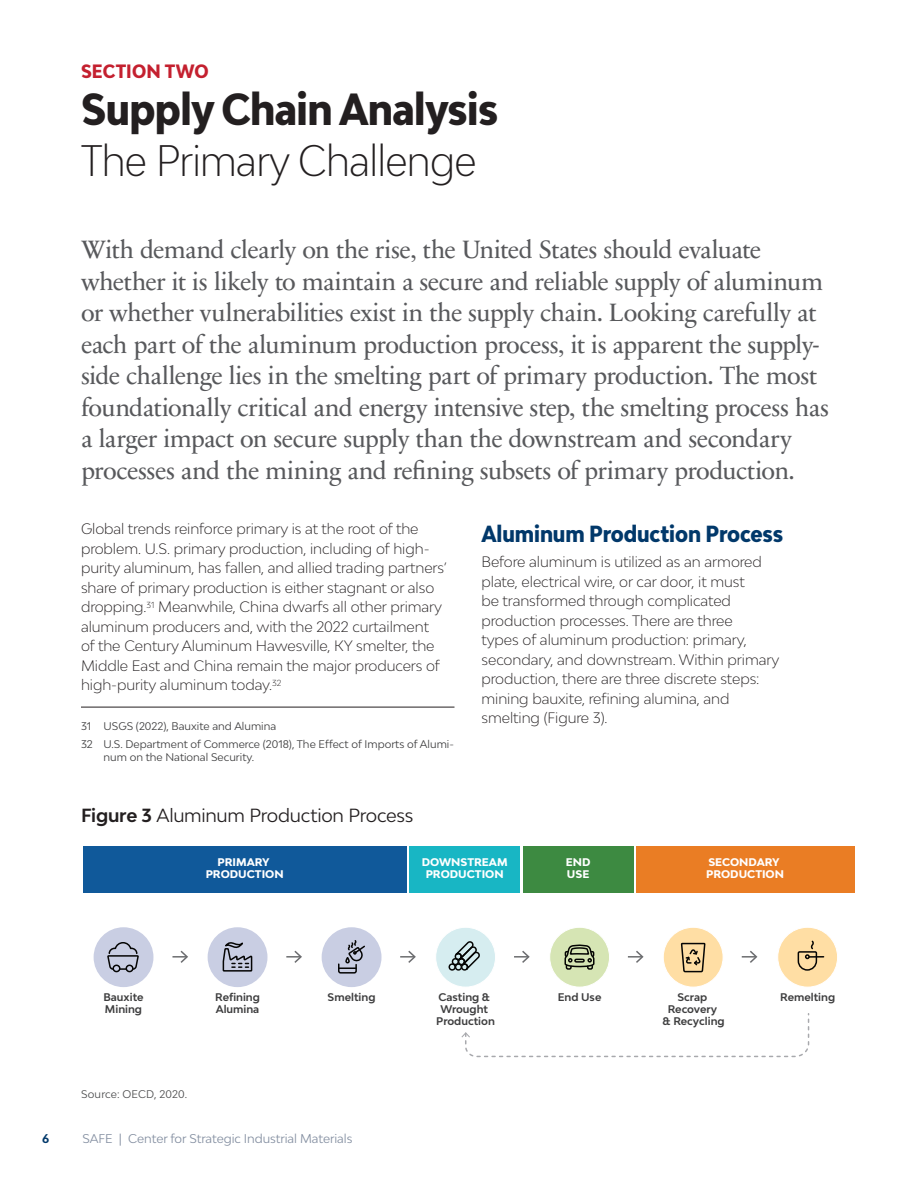
<style>
.page{position:relative;width:918px;height:1188px;background:#fff}
.page>*{position:absolute;margin:0;border:0;box-sizing:border-box;transform-origin:0 0}
.Section_Head{font:800 condensed 42px/51px "Bw Modelica";letter-spacing:-.015em;color:#231f20}
.Intro{font:25.5px/31.5px "Sabon Next LT";letter-spacing:-.025em;color:#58595c}
.Subsection_Head{font:800 condensed 21.75px "Bw Modelica";letter-spacing:-.005em;color:#01386a}
.Figure_Title{font:18px "Bw Modelica";letter-spacing:-.015em;color:#231f20}
.Kicker{font:800 condensed 18px "Bw Modelica";letter-spacing:.005em;color:#c4202f}
.Body_First{font:300 14.25px/19.5px "Bw Modelica";letter-spacing:-.005em;color:#231f20}
.t1{font:12px "Bw Modelica";letter-spacing:-.005em;color:#848fa1}
.t2{font:700 12px "Bw Modelica";color:#01386a}
.Footnote{font:10.5px/13.5px "Bw Modelica";color:#3e3e3f}
.t3{font:700 10.5px/12px "Bw Modelica";color:#3e3e3f;text-align:center}
.t4{font:800 10.5px/12px "Bw Modelica";color:#fff;text-align:center}
.Figure_Caption{font:10.5px "Bw Modelica";letter-spacing:.01em;color:#4b4c4d}
.s1{font-weight:300}
.s2{font-weight:700}
</style>
<div class="page">
<hr style="left:81px;top:707px;width:373px;height:1px;background:#231f20">
<div style="left:83px;top:847px;width:324px;height:46px;background:#10599a"></div>
<div style="left:409px;top:847px;width:111px;height:46px;background:#18b6c4"></div>
<div style="left:523px;top:847px;width:110px;height:46px;background:#3d8a41"></div>
<div style="left:636px;top:847px;width:218px;height:46px;background:#ea7d24"></div>
<svg style="left:172px;top:951px;width:16px;height:12px"></svg>
<svg style="left:286px;top:951px;width:16px;height:12px"></svg>
<svg style="left:742px;top:951px;width:15px;height:12px"></svg>
<svg style="left:628px;top:951px;width:16px;height:12px"></svg>
<svg style="left:514px;top:951px;width:16px;height:12px"></svg>
<svg style="left:400px;top:951px;width:16px;height:12px"></svg>
<svg style="left:461px;top:1013px;width:349px;height:45px"></svg>
<div style="left:94px;top:927px;width:59px;height:60px;background:#c9cee3;border-radius:50%"></div>
<div style="left:112px;top:965px;width:9px;height:7px;border:2px solid #050504;border-radius:50%"></div>
<div style="left:126px;top:965px;width:8px;height:7px;border:2px solid #050504;border-radius:50%"></div>
<svg style="left:107px;top:942px;width:32px;height:29px"></svg>
<div style="left:663px;top:927px;width:60px;height:60px;background:#ffdea4;border-radius:50%"></div>
<svg style="left:680px;top:927px;width:26px;height:60px"></svg>
<div style="left:550px;top:927px;width:60px;height:60px;background:#d6e5b4;border-radius:50%"></div>
<div style="left:549px;top:927px;width:61px;height:61px;border:1px solid #fff;border-radius:50%"></div>
<svg style="left:564px;top:944px;width:31px;height:26px"></svg>
<div style="left:208px;top:927px;width:59px;height:60px;background:#c9cee3;border-radius:50%"></div>
<svg style="left:222px;top:942px;width:31px;height:30px"></svg>
<div style="left:436px;top:927px;width:60px;height:60px;background:#d6edf0;border-radius:50%"></div>
<div style="left:435px;top:927px;width:61px;height:61px;border:1px solid #fff;border-radius:50%"></div>
<svg style="left:448px;top:941px;width:32px;height:30px"></svg>
<div style="left:322px;top:927px;width:60px;height:60px;background:#c9cee3;border-radius:50%"></div>
<svg style="left:338px;top:940px;width:27px;height:34px"></svg>
<div style="left:778px;top:927px;width:60px;height:60px;background:#ffdea4;border-radius:50%"></div>
<div style="left:777px;top:927px;width:61px;height:61px;border:1px solid #fff;border-radius:50%"></div>
<svg style="left:797px;top:940px;width:27px;height:31px"></svg>
<p class="Kicker" style="left:81px;top:60px;width:129px">SECTION TWO</p>
<p class="Section_Head" style="left:81px;top:83px;width:419px">Supply Chain Analysis<br><span class="s1">The Primary Challenge</span></p>
<p class="Intro" style="left:81px;top:235px;width:750px">With demand clearly on the rise, the United States should evaluate whether it is likely to maintain a secure and reliable supply of aluminum or whether vulnerabilities exist in the supply chain. Looking carefully at each part of the aluminum production process, it is apparent the supply&shy;side challenge lies in the smelting part of primary production. The most foundationally critical and energy intensive step, the smelting process has a larger impact on secure supply than the downstream and secondary processes and the mining and refining subsets of primary production.</p>
<p class="Body_First" style="left:81px;top:519px;width:368px">Global trends reinforce primary is at the root of the problem. U.S. primary production, including of high&shy;purity aluminum, has fallen, and allied trading partners’ share of primary production is either stagnant or also dropping.<sup>31</sup> Meanwhile, China dwarfs all other primary aluminum producers and, with the 2022 curtailment<br>of the Century Aluminum Hawesville, KY smelter, the Middle East and China remain the major producers of high-purity aluminum today.<sup>32</sup></p>
<p class="Footnote" style="left:81px;top:719px;width:197px">31 USGS (2022), Bauxite and Alumina</p>
<p class="Footnote" style="left:104px;top:737px;width:352px;text-indent:-22px">32 U.S. Department of Commerce (2018), The Effect of Imports of Alumi&shy;num on the National Security.</p>
<p class="Subsection_Head" style="left:482px;top:520px;width:303px">Aluminum Production Process</p>
<p class="Body_First" style="left:482px;top:552px;width:299px">Before aluminum is utilized as an armored plate, electrical wire, or car door, it must<br>be transformed through complicated production processes. There are three<br>types of aluminum production: primary, secondary, and downstream. Within primary production, there are three discrete steps: mining bauxite, refining alumina, and smelting (Figure 3).</p>
<p class="Figure_Title" style="left:81px;top:804px;width:334px"><span class="s2">Figure 3</span> Aluminum Production Process</p>
<p class="t4" style="left:206px;top:856px;width:79px">PRIMARY<br>PRODUCTION</p>
<p class="t4" style="left:422px;top:856px;width:87px">DOWNSTREAM<br>PRODUCTION</p>
<p class="t4" style="left:566px;top:856px;width:26px;text-align:left">END<br>USE</p>
<p class="t4" style="left:706px;top:856px;width:79px;text-align:left">SECONDARY<br>PRODUCTION</p>
<p class="t3" style="left:215px;top:991px;width:46px">Refining</p>
<p class="t3" style="left:558px;top:991px;width:45px">End Use</p>
<p class="t3" style="left:216px;top:1003px;width:45px">Alumina</p>
<p class="t3" style="left:104px;top:991px;width:42px;text-align:left">Bauxite<br>Mining</p>
<p class="t3" style="left:663px;top:991px;width:64px">Scrap<br>Recovery<br>&amp; Recycling</p>
<p class="t3" style="left:328px;top:991px;width:49px">Smelting</p>
<p class="t3" style="left:780px;top:991px;width:57px">Remelting</p>
<p class="t3" style="left:436px;top:991px;width:60px">Casting &amp;<br>Wrought<br>Production</p>
<p class="Figure_Caption" style="left:81px;top:1087px;width:108px">Source: OECD, 2020.</p>
<p class="t2" style="left:42px;top:1131px;width:9px">6</p>
<p class="t1" style="left:83px;top:1131px;width:271px">SAFE | Center for Strategic Industrial Materials</p>
</div>
